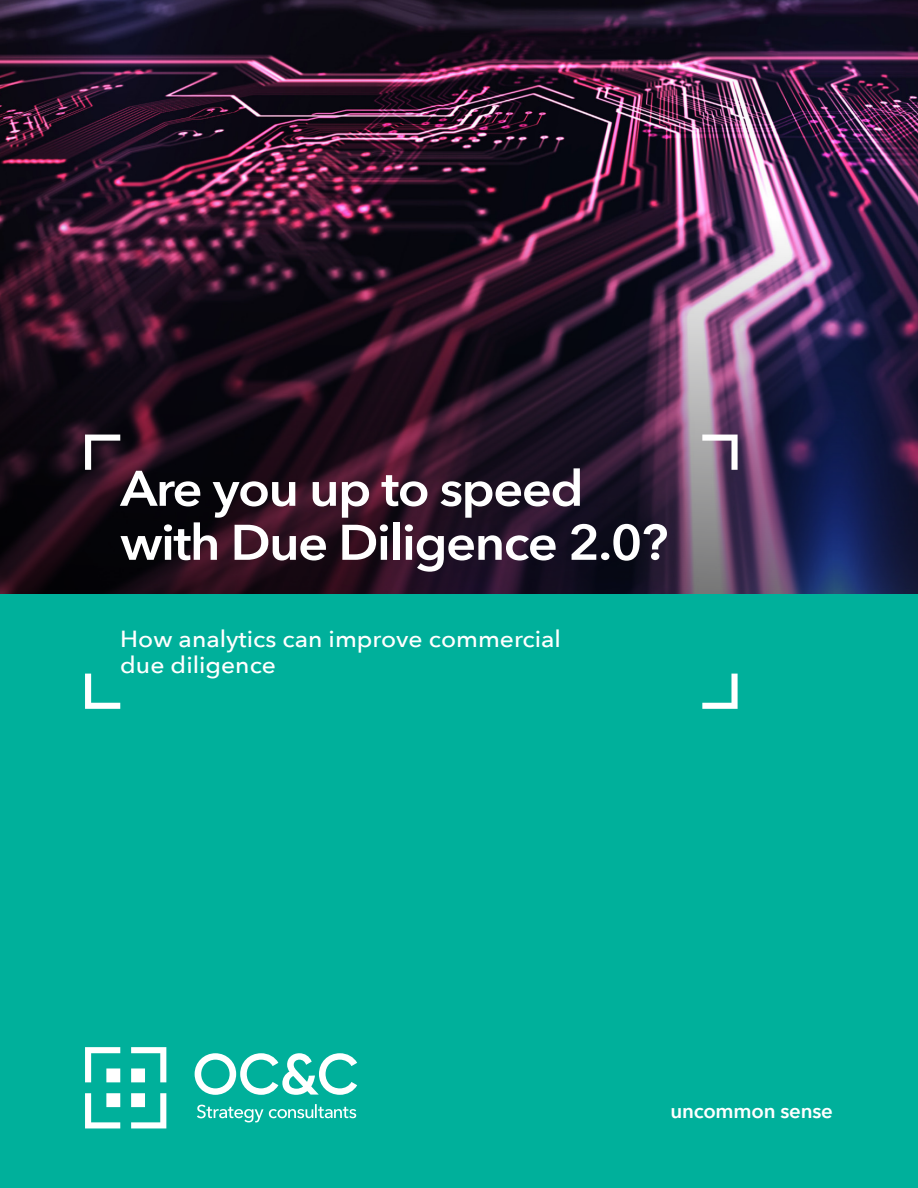
<style>
.page{position:relative;width:918px;height:1188px;background:#fff}
.page>*{position:absolute;margin:0;border:0;box-sizing:border-box;transform-origin:0 0}
.Cover_title{font:600 49.5px/54px "Avenir Next";letter-spacing:-.03em;color:#fff;scale:1.06 1}
.Cover_sub_title{font:500 23.25px/25.5px "Avenir Next";color:#fff;scale:1.06 1}
.t1{font:600 20.4px "Avenir Next";letter-spacing:-.01em;color:#fff}
</style>
<div class="page">
<img style="left:0;top:0;width:918px;height:594px">
<div style="left:0;top:594px;width:918px;height:594px;background:#00b09b"></div>
<svg style="left:85px;top:1047px;width:272px;height:81px"></svg>
<svg style="left:85px;top:435px;width:35px;height:35px"></svg>
<svg style="left:702px;top:435px;width:36px;height:35px"></svg>
<svg style="left:85px;top:674px;width:35px;height:35px"></svg>
<svg style="left:702px;top:674px;width:36px;height:35px"></svg>
<p class="Cover_title" style="left:120px;top:460px;width:518px">Are you up to speed with Due Diligence 2.0?</p>
<p class="Cover_sub_title" style="left:120px;top:626px;width:417px">How analytics can improve commercial due diligence</p>
<p class="t1" style="left:670px;top:1093px;width:164px">uncommon sense</p>
</div>
